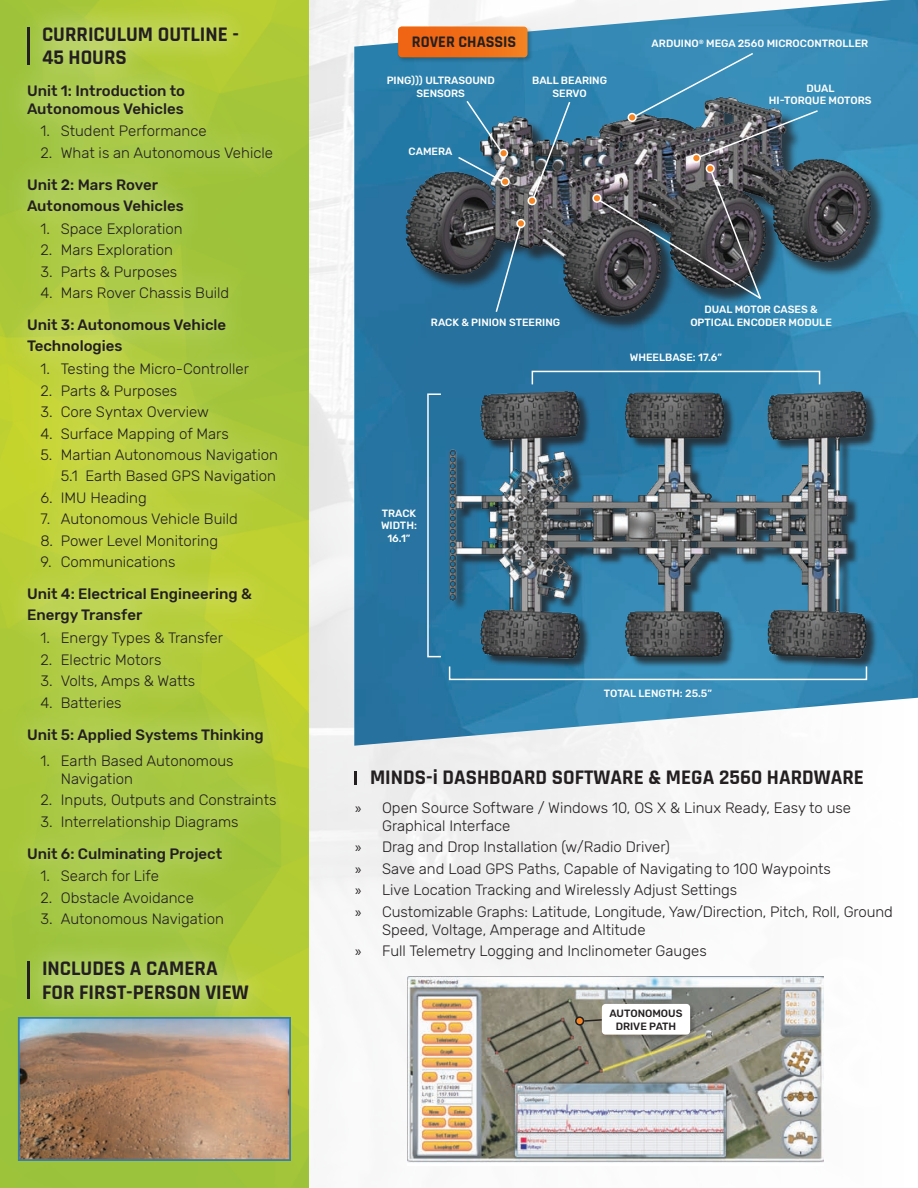
<style>
.page{position:relative;width:918px;height:1188px;background:#fff}
.page>*{position:absolute;margin:0;border:0;box-sizing:border-box;transform-origin:0 0}
.Sections{font:700 21px/23.7px "Rajdhani";color:#231f20}
.t1{font:700 16.35px "Rajdhani";color:#231f20}
.t2{font:300 15px/18px "Rubik";color:#231f20}
.Units{font:500 15px/21px "Rubik";color:#231f20}
.Parts{font:500 10.5px/12.6px "Rubik";color:#fff;text-align:center}
.Parts-2{font:500 10.5px/12.6px "Rubik";color:#231f20;text-align:center}
.s1{font-family:"Myriad Pro";font-weight:400}
</style>
<div class="page">
<img style="left:309px;top:0;width:371px;height:972px">
<img style="left:0;top:0;width:309px;height:1188px">
<div style="left:4px;top:2px;width:295px;height:1021px;background:#fff;opacity:.84"></div>
<svg style="left:17px;top:1016px;width:275px;height:146px;background:#a98d74"></svg>
<hr style="left:27px;top:27px;width:2px;height:38px;background:#231f20">
<hr style="left:27px;top:961px;width:2px;height:38px;background:#231f20">
<img style="left:354px;top:0;width:564px;height:746px">
<img style="left:437px;top:370px;width:462px;height:314px">
<div style="left:397px;top:26px;width:136px;height:38px;background:#231f20;opacity:.3"></div>
<div style="left:398px;top:27px;width:130px;height:30px;background:linear-gradient(to right,#ef5f10,#f37d1f);border-radius:4px"></div>
<svg style="left:354px;top:771px;width:3px;height:13px"></svg>
<div style="left:532px;top:371px;width:288px;height:14px;border:2px solid #fff"></div>
<div style="left:449px;top:666px;width:418px;height:14px;border:2px solid #fff"></div>
<div style="left:427px;top:393px;width:15px;height:264px;border:2px solid #fff"></div>
<img style="left:407px;top:976px;width:417px;height:187px">
<svg style="left:583px;top:1018px;width:18px;height:5px"></svg>
<div style="left:576px;top:1017px;width:8px;height:8px;background:#f58523;border-radius:50%"></div>
<div style="left:575px;top:1016px;width:9px;height:10px;border:2px solid #231f20;border-radius:50%"></div>
<div style="left:601px;top:1003px;width:95px;height:38px;background:#231f20;opacity:.3"></div>
<div style="left:602px;top:1004px;width:88px;height:31px;background:#fff;border-radius:4px"></div>
<div style="left:408px;top:100px;width:478px;height:232px;background:#231f20;opacity:.75"></div>
<img style="left:396px;top:86px;width:485px;height:237px">
<div style="left:693px;top:154px;width:7px;height:8px;background:#f58523;border-radius:50%"></div>
<div style="left:692px;top:154px;width:9px;height:9px;border:2px solid #fff;border-radius:50%"></div>
<div style="left:499px;top:149px;width:9px;height:9px;border:2px solid #fff;border-radius:50%"></div>
<svg style="left:633px;top:51px;width:187px;height:108px;background:#497d9a"></svg>
<svg style="left:531px;top:100px;width:41px;height:100px;background:#4c6d81"></svg>
<svg style="left:457px;top:99px;width:49px;height:85px;background:#477f9d"></svg>
<svg style="left:494px;top:225px;width:28px;height:89px;background:#396a88"></svg>
<div style="left:517px;top:220px;width:8px;height:7px;background:#f58523;border-radius:50%"></div>
<div style="left:516px;top:219px;width:9px;height:9px;border:2px solid #fff;border-radius:50%"></div>
<svg style="left:596px;top:168px;width:166px;height:133px;background:#4d5158"></svg>
<div style="left:628px;top:114px;width:8px;height:7px;background:#f58523;border-radius:50%"></div>
<div style="left:628px;top:113px;width:9px;height:9px;border:2px solid #fff;border-radius:50%"></div>
<div style="left:706px;top:165px;width:8px;height:7px;background:#f58523;border-radius:50%"></div>
<div style="left:706px;top:164px;width:9px;height:9px;border:2px solid #fff;border-radius:50%"></div>
<div style="left:593px;top:194px;width:8px;height:8px;background:#f58523;border-radius:50%"></div>
<div style="left:592px;top:194px;width:10px;height:9px;border:2px solid #fff;border-radius:50%"></div>
<div style="left:528px;top:197px;width:8px;height:8px;background:#f58523;border-radius:50%"></div>
<div style="left:528px;top:196px;width:9px;height:9px;border:2px solid #fff;border-radius:50%"></div>
<div style="left:501px;top:178px;width:8px;height:8px;background:#f58523;border-radius:50%"></div>
<div style="left:501px;top:177px;width:9px;height:9px;border:2px solid #fff;border-radius:50%"></div>
<p class="Sections" style="left:42px;top:23px;width:198px">CURRICULUM OUTLINE -<br>45 HOURS</p>
<p class="Units" style="left:27px;top:82px;width:160px;line-height:18px">Unit 1: Introduction to<br>Autonomous Vehicles</p>
<p class="t2" style="left:40px;top:122px;width:168px">1. Student Performance</p>
<p class="t2" style="left:40px;top:144px;width:234px">2. What is an Autonomous Vehicle</p>
<p class="Units" style="left:27px;top:175px;width:158px">Unit 2: Mars Rover<br>Autonomous Vehicles</p>
<p class="t2" style="left:40px;top:220px;width:144px">1. Space Exploration</p>
<p class="t2" style="left:40px;top:241px;width:134px">2. Mars Exploration</p>
<p class="t2" style="left:40px;top:263px;width:138px">3. Parts &amp; Purposes</p>
<p class="t2" style="left:40px;top:284px;width:190px">4. Mars Rover Chassis Build</p>
<p class="Units" style="left:27px;top:315px;width:201px">Unit 3: Autonomous Vehicle<br>Technologies</p>
<p class="t2" style="left:40px;top:360px;width:210px">1. Testing the Micro-Controller</p>
<p class="t2" style="left:40px;top:382px;width:138px">2. Parts &amp; Purposes</p>
<p class="t2" style="left:40px;top:403px;width:170px">3. Core Syntax Overview</p>
<p class="t2" style="left:40px;top:425px;width:190px">4. Surface Mapping of Mars</p>
<p class="t2" style="left:40px;top:445px;width:239px;line-height:21px;text-align:right">5. Martian Autonomous Navigation<br>5.1 Earth Based GPS Navigation</p>
<p class="t2" style="left:40px;top:489px;width:108px">6. IMU Heading</p>
<p class="t2" style="left:40px;top:510px;width:199px">7. Autonomous Vehicle Build</p>
<p class="t2" style="left:40px;top:532px;width:179px">8. Power Level Monitoring</p>
<p class="t2" style="left:40px;top:553px;width:137px">9. Communications</p>
<p class="Units" style="left:27px;top:584px;width:226px">Unit 4: Electrical Engineering &amp;<br>Energy Transfer</p>
<p class="t2" style="left:40px;top:629px;width:184px">1. Energy Types &amp; Transfer</p>
<p class="t2" style="left:40px;top:651px;width:122px">2. Electric Motors</p>
<p class="t2" style="left:40px;top:672px;width:156px">3. Volts, Amps &amp; Watts</p>
<p class="t2" style="left:40px;top:694px;width:83px">4. Batteries</p>
<p class="Units" style="left:27px;top:725px;width:238px">Unit 5: Applied Systems Thinking</p>
<p class="t2" style="left:61px;top:752px;width:174px;text-indent:-20px">1. Earth Based Autonomous<br>Navigation</p>
<p class="t2" style="left:40px;top:791px;width:237px">2. Inputs, Outputs and Constraints</p>
<p class="t2" style="left:40px;top:813px;width:200px">3. Interrelationship Diagrams</p>
<p class="Units" style="left:27px;top:844px;width:197px">Unit 6: Culminating Project</p>
<p class="t2" style="left:40px;top:868px;width:120px">1. Search for Life</p>
<p class="t2" style="left:40px;top:889px;width:155px">2. Obstacle Avoidance</p>
<p class="t2" style="left:40px;top:911px;width:185px">3. Autonomous Navigation</p>
<p class="Sections" style="left:42px;top:957px;width:208px">INCLUDES A CAMERA<br>FOR FIRST-PERSON VIEW</p>
<p class="t1" style="left:412px;top:32px;width:106px">ROVER CHASSIS</p>
<p class="Parts" style="left:387px;top:74px;width:110px">PING))) ULTRASOUND<br>SENSORS</p>
<p class="Parts" style="left:532px;top:74px;width:76px">BALL BEARING</p>
<p class="Parts" style="left:552px;top:87px;width:36px">SERVO</p>
<p class="Parts" style="left:409px;top:145px;width:45px">CAMERA</p>
<p class="Parts" style="left:652px;top:37px;width:218px">ARDUINO<sup>®</sup> MEGA 2560 MICROCONTROLLER</p>
<p class="Parts" style="left:769px;top:82px;width:104px">DUAL<br>HI-TORQUE MOTORS</p>
<p class="Parts" style="left:431px;top:317px;width:131px">RACK &amp; PINION STEERING</p>
<p class="Parts" style="left:382px;top:507px;width:36px">TRACK</p>
<p class="Parts" style="left:381px;top:520px;width:37px">WIDTH:</p>
<p class="Parts" style="left:387px;top:532px;width:25px">16.1”</p>
<p class="Parts" style="left:690px;top:304px;width:143px">DUAL MOTOR CASES &amp;<br>OPTICAL ENCODER MODULE</p>
<p class="Parts" style="left:630px;top:352px;width:94px">WHEELBASE: 17.6”</p>
<p class="Parts" style="left:604px;top:688px;width:110px">TOTAL LENGTH: 25.5”</p>
<p class="Sections" style="left:370px;top:766px;width:495px">MINDS-i DASHBOARD SOFTWARE &amp; MEGA 2560 HARDWARE</p>
<p class="t2" style="left:382px;top:799px;width:471px;text-indent:-27px"><span class="s1">»</span> Open Source Software / Windows 10, OS X &amp; Linux Ready, Easy to use<br>Graphical Interface</p>
<p class="t2" style="left:355px;top:838px;width:316px"><span class="s1">»</span> Drag and Drop Installation (w/Radio Driver)</p>
<p class="t2" style="left:355px;top:860px;width:477px"><span class="s1">»</span> Save and Load GPS Paths, Capable of Navigating to 100 Waypoints</p>
<p class="t2" style="left:355px;top:881px;width:384px"><span class="s1">»</span> Live Location Tracking and Wirelessly Adjust Settings</p>
<p class="t2" style="left:382px;top:903px;width:512px;text-indent:-27px"><span class="s1">»</span> Customizable Graphs: Latitude, Longitude, Yaw/Direction, Pitch, Roll, Ground<br>Speed, Voltage, Amperage and Altitude</p>
<p class="t2" style="left:355px;top:942px;width:353px"><span class="s1">»</span> Full Telemetry Logging and Inclinometer Gauges</p>
<p class="Parts-2" style="left:610px;top:1008px;width:74px">AUTONOMOUS<br>DRIVE PATH</p>
</div>
